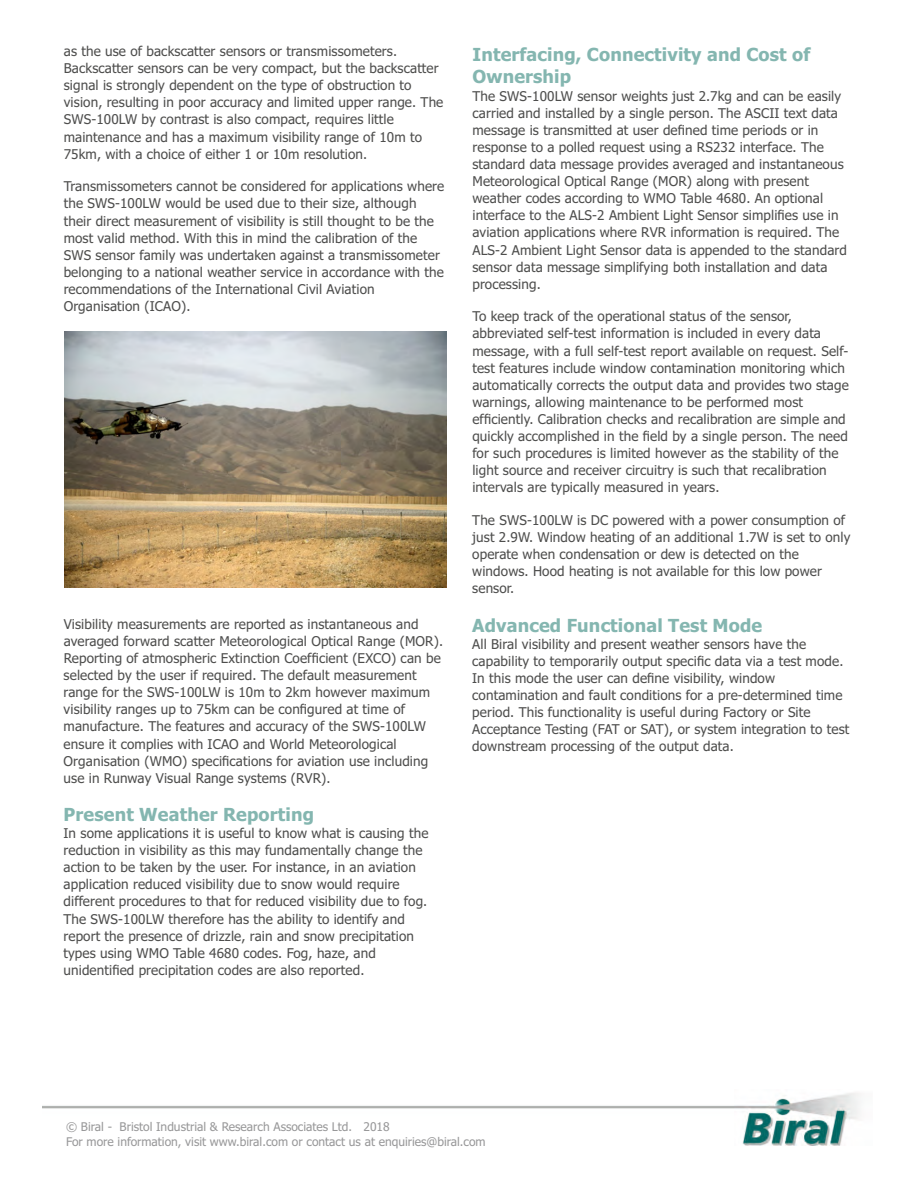
<style>
.page{position:relative;width:918px;height:1188px;background:#fff}
.page>*{position:absolute;margin:0;border:0;box-sizing:border-box;transform-origin:0 0}
.t1{font:700 18px/22.8px "Tahoma";letter-spacing:.01em;color:#84b6b0}
.t2{font:13.5px/17.1px "Tahoma";letter-spacing:.01em;color:#4e4e4d}
.t3{font:12px/14.5px "Tahoma";color:#989899}
</style>
<div class="page">
<img style="left:42px;top:1093px;width:818px;height:52px">
<img style="left:64px;top:331px;width:383px;height:256px">
<p class="t2" style="left:64px;top:44px;width:381px">as the use of backscatter sensors or transmissometers.<br>Backscatter sensors can be very compact, but the backscatter signal is strongly dependent on the type of obstruction to vision, resulting in poor accuracy and limited upper range. The SWS-100LW by contrast is also compact, requires little maintenance and has a maximum visibility range of 10m to 75km, with a choice of either 1 or 10m resolution.</p>
<p class="t2" style="left:64px;top:179px;width:382px">Transmissometers cannot be considered for applications where the SWS-100LW would be used due to their size, although their direct measurement of visibility is still thought to be the most valid method. With this in mind the calibration of the SWS sensor family was undertaken against a transmissometer belonging to a national weather service in accordance with the recommendations of the International Civil Aviation Organisation (ICAO).</p>
<p class="t2" style="left:64px;top:616px;width:381px">Visibility measurements are reported as instantaneous and averaged forward scatter Meteorological Optical Range (MOR).<br>Reporting of atmospheric Extinction Coefficient (EXCO) can be selected by the user if required. The default measurement range for the SWS-100LW is 10m to 2km however maximum visibility ranges up to 75km can be configured at time of manufacture. The features and accuracy of the SWS-100LW ensure it complies with ICAO and World Meteorological Organisation (WMO) specifications for aviation use including use in Runway Visual Range systems (RVR).</p>
<h1 class="t1" style="left:64px;top:804px;width:252px">Present Weather Reporting</h1>
<p class="t2" style="left:64px;top:826px;width:366px">In some applications it is useful to know what is causing the reduction in visibility as this may fundamentally change the action to be taken by the user. For instance, in an aviation application reduced visibility due to snow would require different procedures to that for reduced visibility due to fog.<br>The SWS-100LW therefore has the ability to identify and report the presence of drizzle, rain and snow precipitation types using WMO Table 4680 codes. Fog, haze, and unidentified precipitation codes are also reported.</p>
<h1 class="t1" style="left:473px;top:44px;width:339px">Interfacing, Connectivity and Cost of<br>Ownership</h1>
<p class="t2" style="left:472px;top:88px;width:376px">The SWS-100LW sensor weights just 2.7kg and can be easily carried and installed by a single person. The ASCII text data message is transmitted at user defined time periods or in response to a polled request using a RS232 interface. The standard data message provides averaged and instantaneous Meteorological Optical Range (MOR) along with present weather codes according to WMO Table 4680. An optional interface to the ALS-2 Ambient Light Sensor simplifies use in aviation applications where RVR information is required. The ALS-2 Ambient Light Sensor data is appended to the standard sensor data message simplifying both installation and data processing.</p>
<p class="t2" style="left:472px;top:309px;width:378px">To keep track of the operational status of the sensor, abbreviated self-test information is included in every data message, with a full self-test report available on request. Self&shy;test features include window contamination monitoring which automatically corrects the output data and provides two stage warnings, allowing maintenance to be performed most efficiently. Calibration checks and recalibration are simple and quickly accomplished in the field by a single person. The need for such procedures is limited however as the stability of the light source and receiver circuitry is such that recalibration intervals are typically measured in years.</p>
<p class="t2" style="left:472px;top:513px;width:380px">The SWS-100LW is DC powered with a power consumption of just 2.9W. Window heating of an additional 1.7W is set to only operate when condensation or dew is detected on the windows. Hood heating is not available for this low power sensor.</p>
<h1 class="t1" style="left:472px;top:615px;width:292px">Advanced Functional Test Mode</h1>
<p class="t2" style="left:472px;top:636px;width:379px">All Biral visibility and present weather sensors have the capability to temporarily output specific data via a test mode.<br>In this mode the user can define visibility, window contamination and fault conditions for a pre-determined time period. This functionality is useful during Factory or Site Acceptance Testing (FAT or SAT), or system integration to test downstream processing of the output data.</p>
<p class="t3" style="left:66px;top:1121px;width:421px">© Biral - Bristol Industrial &amp; Research Associates Ltd. 2018<br>For more information, visit www.biral.com or contact us at enquiries@biral.com</p>
</div>
